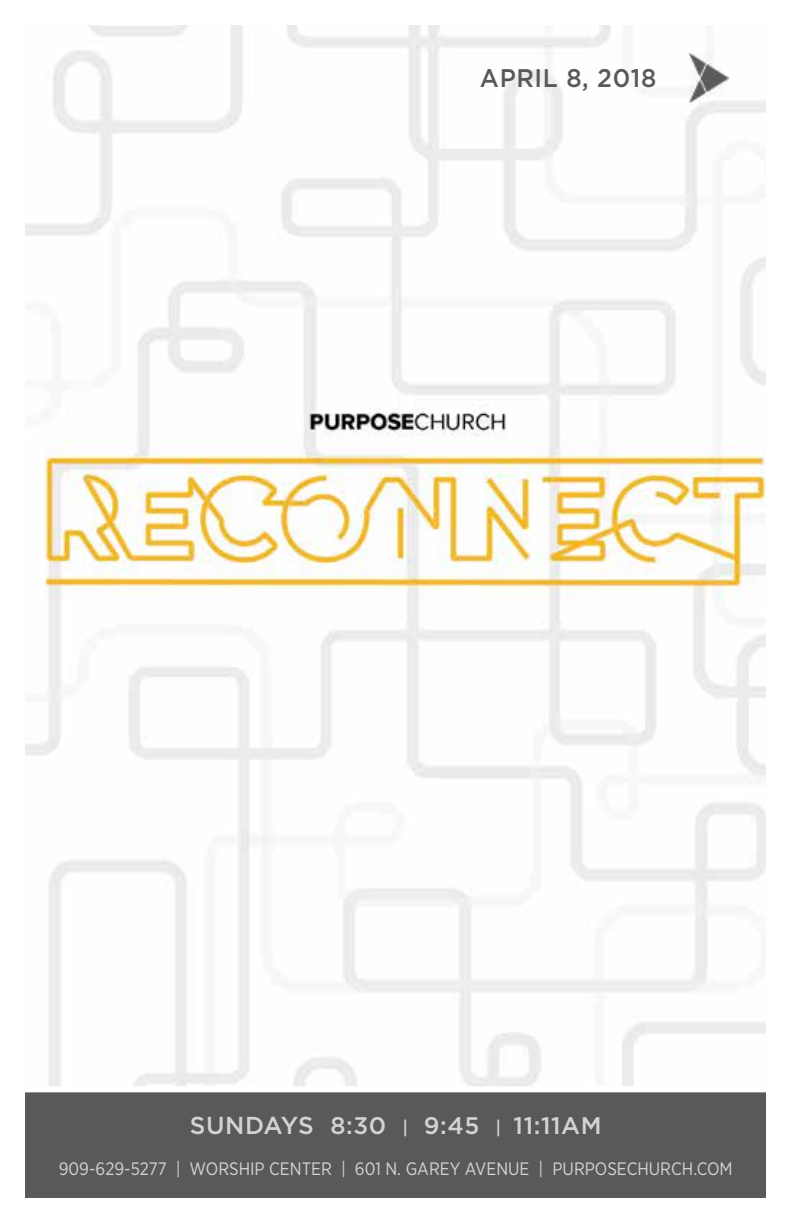
<style>
.page{position:relative;width:792px;height:1224px;background:#fff}
.page>*{position:absolute;margin:0;border:0;box-sizing:border-box;transform-origin:0 0}
.t1{font:500 25.6px "Gotham";letter-spacing:.025em;color:#58595b;scale:.95 1}
.t2{font:500 24px "Gotham";letter-spacing:.025em;color:#d1d3d4}
.t3{font:18px "Gotham Narrow";color:#d1d3d4}
.s1{font-size:24.4px}
.s2{font-size:18px}
</style>
<div class="page">
<img style="left:26px;top:25px;width:740px;height:1061px">
<img style="left:690px;top:54px;width:38px;height:49px">
<div style="left:26px;top:1092px;width:740px;height:106px;background:#58595b"></div>
<h1 class="t1" style="left:480px;top:67px;width:187px">APRIL 8, 2018</h1>
<h2 class="t2" style="left:190px;top:1115px;width:413px"><span class="s1">SUNDAYS</span> 8:30 <span class="s2">|</span> 9:45 <span class="s2">|</span> 11:11AM</h2>
<p class="t3" style="left:59px;top:1160px;width:675px">909-629-5277 | WORSHIP CENTER | 601 N. GAREY AVENUE | PURPOSECHURCH.COM</p>
</div>
